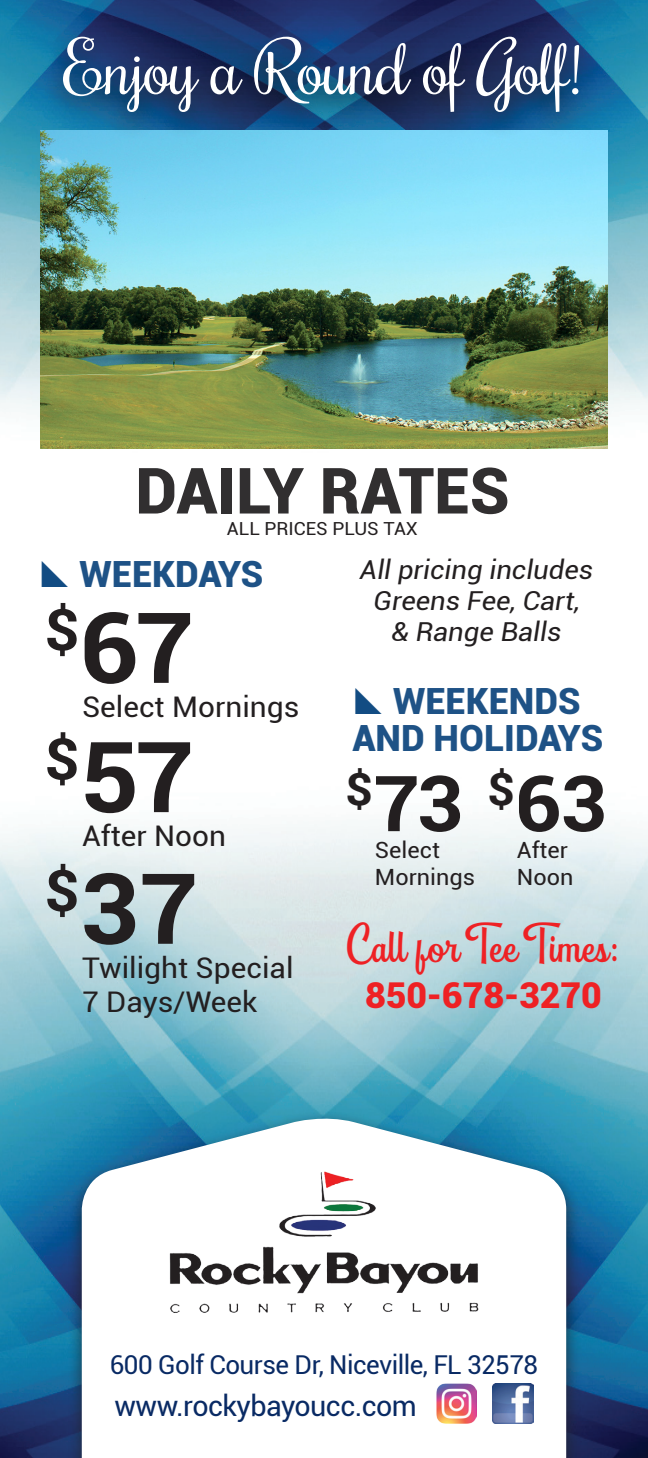
<style>
.page{position:relative;width:648px;height:1458px;background:#fff}
.page>*{position:absolute;margin:0;border:0;box-sizing:border-box;transform-origin:0 0}
.t1{font:700 98.33px "Roboto";color:#231f20;scale:1.05 1}
.t2{font:700 77.4px "Roboto";color:#231f20;scale:1.05 1}
.t3{font:70.42px "Rochester";letter-spacing:-.02em;color:#fff}
.t4{font:900 63.9px "Roboto";color:#312f30}
.t5{font:46.8px "Playtoon";color:#ee2124}
.t6{font:900 36.23px/36.9px "Roboto";color:#1e5286;text-align:center}
.t7{font:900 35.55px "Roboto";color:#ee2124}
.t8{font:28.57px "Roboto";letter-spacing:-.02em;color:#092a64}
.t9{font:28.35px "Roboto";color:#231f20;scale:1.05 1}
.t10{font:italic 26.1px/31.1px "Roboto";color:#231f20;text-align:center;scale:1.05 1}
.t11{font:26.1px "Roboto";letter-spacing:-.02em;color:#092a64}
.t12{font:22.28px "Roboto";color:#231f20;scale:1.05 1}
.t13{font:18px "Roboto";color:#231f20;scale:1.05 1}
</style>
<div class="page">
<img style="left:0;top:822px;width:648px;height:636px">
<img style="left:0;top:0;width:648px;height:410px">
<img style="left:40px;top:131px;width:568px;height:318px">
<div style="left:43px;top:25px;width:556px;height:115px;background:#231f20;opacity:.75"></div>
<div style="left:67px;top:1110px;width:514px;height:348px;background:#231f20;opacity:.75"></div>
<svg style="left:82px;top:1114px;width:484px;height:344px"></svg>
<img style="left:150px;top:1168px;width:348px;height:170px">
<img style="left:436px;top:1383px;width:41px;height:41px">
<img style="left:493px;top:1383px;width:40px;height:41px">
<p class="t3" style="left:64px;top:22px;width:520px">Enjoy a Round of Golf!</p>
<p class="t4" style="left:135px;top:446px;width:376px">DAILY RATES</p>
<p class="t13" style="left:227px;top:516px;width:183px">ALL PRICES PLUS TAX</p>
<p class="t6" style="left:80px;top:554px;width:185px">WEEKDAYS</p>
<p class="t1" style="left:44px;top:579px;width:144px"><sup>$</sup>67</p>
<p class="t9" style="left:82px;top:687px;width:209px">Select Mornings</p>
<p class="t1" style="left:44px;top:708px;width:144px"><sup>$</sup>57</p>
<p class="t9" style="left:82px;top:816px;width:139px">After Noon</p>
<p class="t1" style="left:44px;top:839px;width:148px"><sup>$</sup>37</p>
<p class="t9" style="left:82px;top:948px;width:203px">Twilight Special</p>
<p class="t9" style="left:82px;top:982px;width:169px">7 Days/Week</p>
<p class="t10" style="left:360px;top:553px;width:224px">All pricing includes<br>Greens Fee, Cart,<br>&amp; Range Balls</p>
<p class="t6" style="left:352px;top:682px;width:252px">WEEKENDS<br>AND HOLIDAYS</p>
<p class="t2" style="left:345px;top:749px;width:251px"><sup>$</sup>73 <sup>$</sup>63</p>
<p class="t12" style="left:375px;top:834px;width:63px">Select</p>
<p class="t12" style="left:375px;top:861px;width:97px">Mornings</p>
<p class="t12" style="left:517px;top:834px;width:50px">After</p>
<p class="t12" style="left:517px;top:861px;width:55px">Noon</p>
<p class="t5" style="left:348px;top:911px;width:272px">Call for Tee Times:</p>
<p class="t7" style="left:365px;top:970px;width:238px">850-678-3270</p>
<p class="t11" style="left:110px;top:1346px;width:430px">600 Golf Course Dr, Niceville, FL 32578</p>
<p class="t8" style="left:115px;top:1386px;width:304px">www.rockybayoucc.com</p>
</div>
